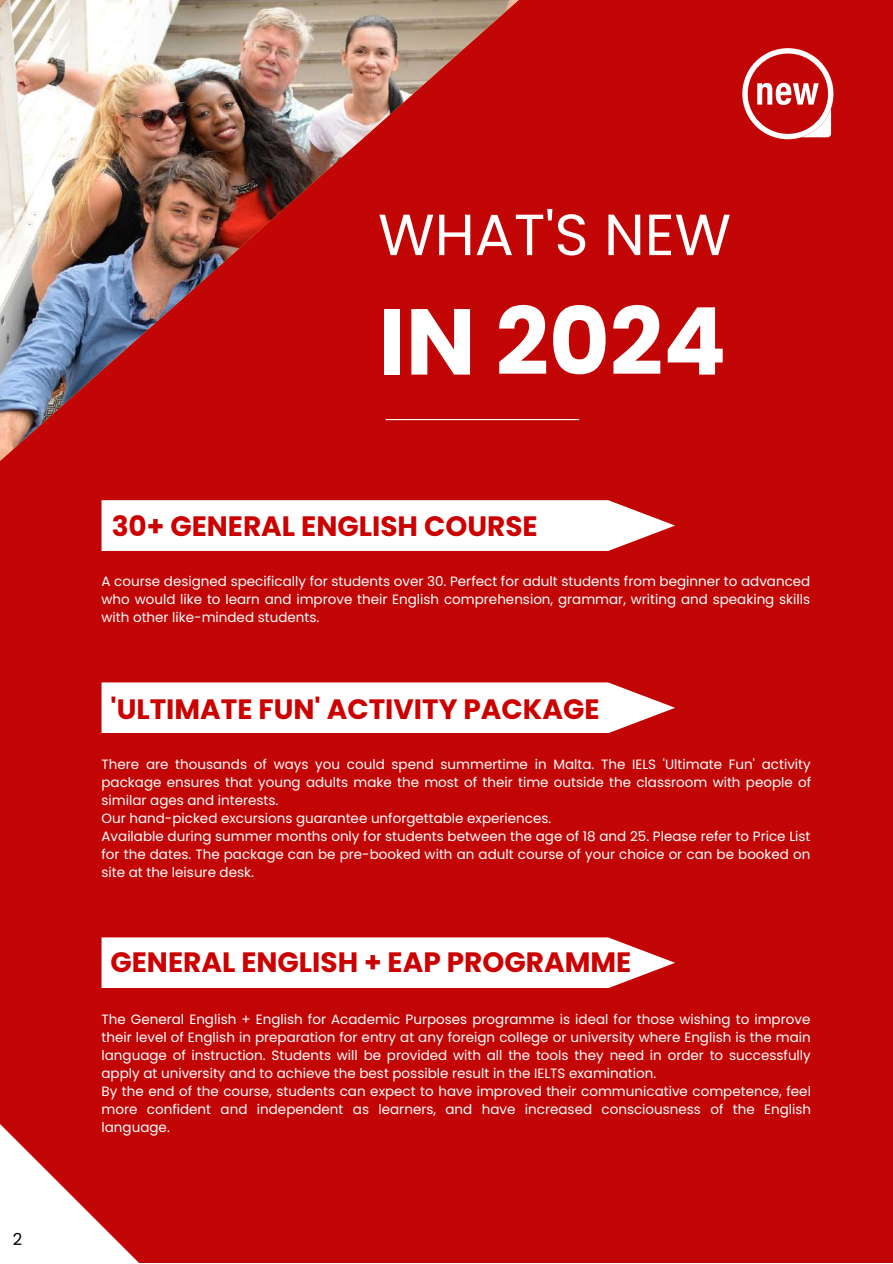
<style>
.page{position:relative;width:893px;height:1264px;background:#fff}
.page>*{position:absolute;margin:0;border:0;box-sizing:border-box;transform-origin:0 0}
.t1{font:700 93.3px "Poppins";color:#fff}
.t2{font:57.9px "Poppins";color:#fff}
.t3{font:700 28.05px "Poppins";color:#cc0001}
.t4{font:16.5px "Poppins";color:#000}
.t5{font:13.5px/18px "Poppins";color:#fff}
</style>
<div class="page">
<div style="left:0;top:0;width:892px;height:1262px;background:#c20606"></div>
<img style="left:0;top:0;width:580px;height:461px">
<hr style="left:385px;top:419px;width:194px;height:1px;background:#fff">
<svg style="left:0;top:1124px;width:138px;height:138px"></svg>
<svg style="left:101px;top:500px;width:574px;height:51px;background:#fbefef"></svg>
<svg style="left:101px;top:682px;width:574px;height:51px;background:#faeeee"></svg>
<svg style="left:101px;top:937px;width:574px;height:51px;background:#faeeee"></svg>
<svg style="left:742px;top:48px;width:91px;height:91px"></svg>
<p class="t4" style="left:13px;top:1227px;width:11px">2</p>
<h2 class="t2" style="left:378px;top:194px;width:354px">WHAT'S NEW</h2>
<h1 class="t1" style="left:378px;top:276px;width:350px">IN 2024</h1>
<h3 class="t3" style="left:112px;top:506px;width:427px">30+ GENERAL ENGLISH COURSE</h3>
<p class="t5" style="left:101px;top:572px;width:710px;text-align:justify">A course designed specifically for students over 30. Perfect for adult students from beginner to advanced who would like to learn and improve their English comprehension, grammar, writing and speaking skills with other like-minded students.</p>
<h3 class="t3" style="left:110px;top:689px;width:490px">'ULTIMATE FUN' ACTIVITY PACKAGE</h3>
<p class="t5" style="left:101px;top:755px;width:711px">There are thousands of ways you could spend summertime in Malta. The IELS 'Ultimate Fun' activity package ensures that young adults make the most of their time outside the classroom with people of similar ages and interests.<br>Our hand-picked excursions guarantee unforgettable experiences.<br>Available during summer months only for students between the age of 18 and 25. Please refer to Price List for the dates. The package can be pre-booked with an adult course of your choice or can be booked on site at the leisure desk.</p>
<h3 class="t3" style="left:110px;top:942px;width:522px">GENERAL ENGLISH + EAP PROGRAMME</h3>
<p class="t5" style="left:101px;top:1010px;width:711px">The General English + English for Academic Purposes programme is ideal for those wishing to improve their level of English in preparation for entry at any foreign college or university where English is the main language of instruction. Students will be provided with all the tools they need in order to successfully apply at university and to achieve the best possible result in the IELTS examination.<br>By the end of the course, students can expect to have improved their communicative competence, feel more confident and independent as learners, and have increased consciousness of the English language.</p>
</div>
